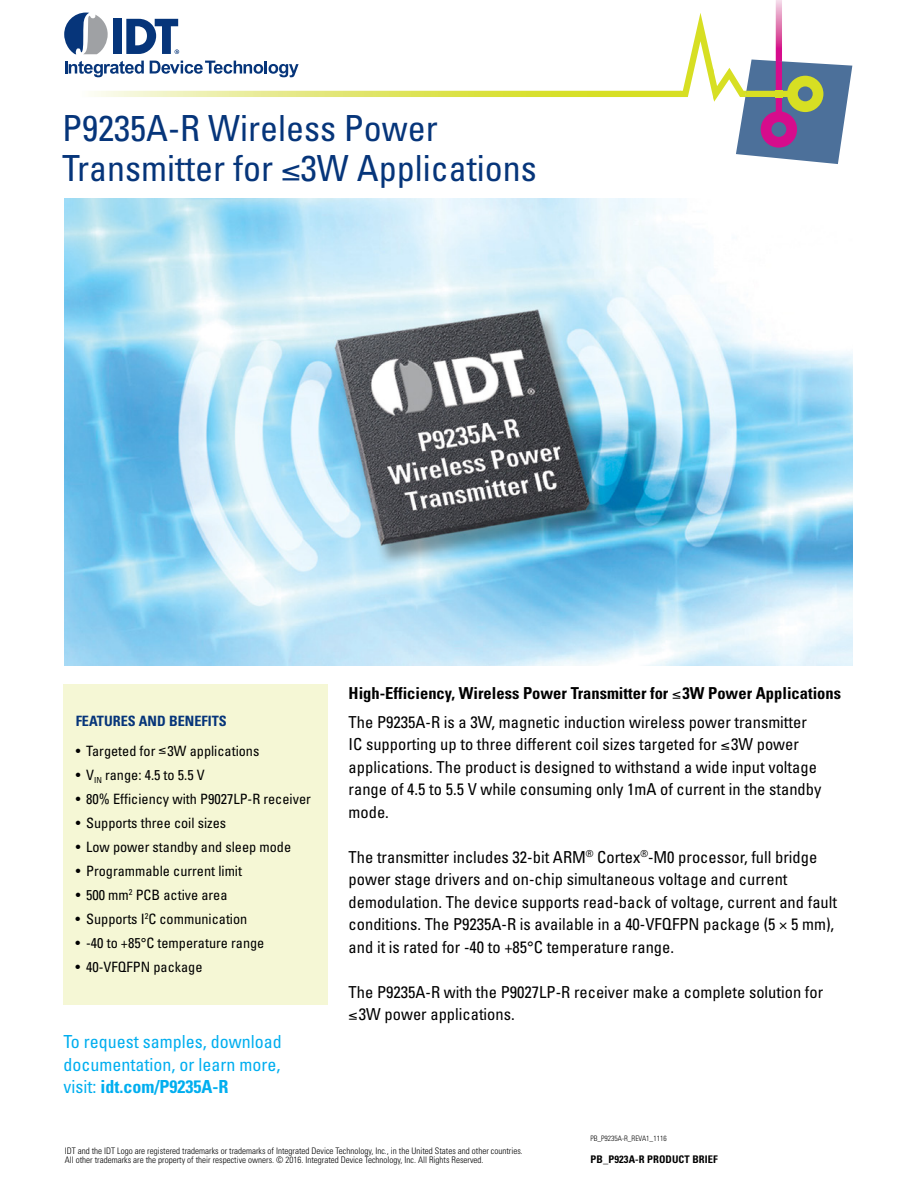
<style>
.page{position:relative;width:918px;height:1188px;background:#fff}
.page>*{position:absolute;margin:0;border:0;box-sizing:border-box;transform-origin:0 0}
.t1{font:condensed 36px/40.5px "Univers";color:#06357a}
.t2{font:condensed 18px/22.5px "Univers";color:#00aeef;text-align:justify}
.t3{font:condensed 16.5px/22.5px "Univers";color:#000}
.t4{font:700 condensed 16.5px/28.5px "Univers";color:#000}
.t5{font:condensed 14.25px "Univers";color:#000}
.t6{font:700 condensed 14.25px "Univers";color:#06357a}
.t7{font:700 condensed 10.5px "Univers";letter-spacing:.01em;color:#000}
.t8{font:300 condensed 9px/9px "Univers";color:#000}
.t9{font:300 condensed 7.5px "Univers";color:#000}
.s1{font-weight:700}
.s2{font-weight:400}
</style>
<div class="page">
<img style="left:64px;top:199px;width:788px;height:466px">
<img style="left:776px;top:0;width:6px;height:60px">
<img style="left:680px;top:13px;width:33px;height:85px">
<img style="left:713px;top:68px;width:23px;height:34px">
<img style="left:90px;top:91px;width:591px;height:6px">
<svg style="left:736px;top:60px;width:116px;height:104px"></svg>
<div style="left:113px;top:19px;width:9px;height:35px;background:#06357a"></div>
<svg style="left:64px;top:13px;width:44px;height:41px"></svg>
<svg style="left:126px;top:19px;width:53px;height:35px"></svg>
<svg style="left:65px;top:61px;width:79px;height:16px"></svg>
<svg style="left:150px;top:61px;width:149px;height:16px"></svg>
<div style="left:63px;top:685px;width:265px;height:320px;background:#f5f7d5"></div>
<h1 class="t1" style="left:62px;top:107px;width:476px">P9235A-R Wireless Power<br>Transmitter for ≤3W Applications</h1>
<p class="t6" style="left:76px;top:712px;width:153px">FEATURES AND BENEFITS</p>
<p class="t5" style="left:76px;top:742px;width:185px">• Targeted for ≤3W applications</p>
<p class="t5" style="left:76px;top:766px;width:131px">• V<sub>IN</sub> range: 4.5 to 5.5 V</p>
<p class="t5" style="left:76px;top:790px;width:237px">• 80% Efficiency with P9027LP-R receiver</p>
<p class="t5" style="left:76px;top:813px;width:152px">• Supports three coil sizes</p>
<p class="t5" style="left:76px;top:837px;width:217px">• Low power standby and sleep mode</p>
<p class="t5" style="left:76px;top:861px;width:168px">• Programmable current limit</p>
<p class="t5" style="left:76px;top:886px;width:153px">• 500 mm<sup>2</sup> PCB active area</p>
<p class="t5" style="left:76px;top:910px;width:173px">• Supports I<sup>2</sup>C communication</p>
<p class="t5" style="left:76px;top:934px;width:190px">• -40 to +85°C temperature range</p>
<p class="t5" style="left:76px;top:957px;width:128px">• 40-VFQFPN package</p>
<p class="t2" style="left:64px;top:1030px;width:220px">To request samples, download documentation, or learn more, visit: <span class="s1">idt.com/P9235A-R</span></p>
<p class="t4" style="left:349px;top:679px;width:494px">High-Efficiency, Wireless Power Transmitter for ≤3W Power Applications<br><span class="s2">The P9235A-R is a 3W, magnetic induction wireless power transmitter</span></p>
<p class="t3" style="left:349px;top:733px;width:474px">IC supporting up to three different coil sizes targeted for ≤3W power applications. The product is designed to withstand a wide input voltage range of 4.5 to 5.5 V while consuming only 1mA of current in the standby mode.</p>
<p class="t3" style="left:349px;top:845px;width:490px">The transmitter includes 32-bit ARM<sup>®</sup> Cortex<sup>®</sup>-M0 processor, full bridge power stage drivers and on-chip simultaneous voltage and current demodulation. The device supports read-back of voltage, current and fault conditions. The P9235A-R is available in a 40-VFQFPN package (5 × 5 mm), and it is rated for -40 to +85°C temperature range.</p>
<p class="t3" style="left:349px;top:980px;width:476px">The P9235A-R with the P9027LP-R receiver make a complete solution for ≤3W power applications.</p>
<p class="t9" style="left:590px;top:1134px;width:78px">PB_P9235A-R_REVA1_1116</p>
<p class="t8" style="left:65px;top:1146px;width:460px">IDT and the IDT Logo are registered trademarks or trademarks of Integrated Device Technology, Inc., in the United States and other countries.<br>All other trademarks are the property of their respective owners. © 2016. Integrated Device Technology, Inc. All Rights Reserved.</p>
<p class="t7" style="left:591px;top:1153px;width:129px">PB_P923A-R PRODUCT BRIEF</p>
</div>
